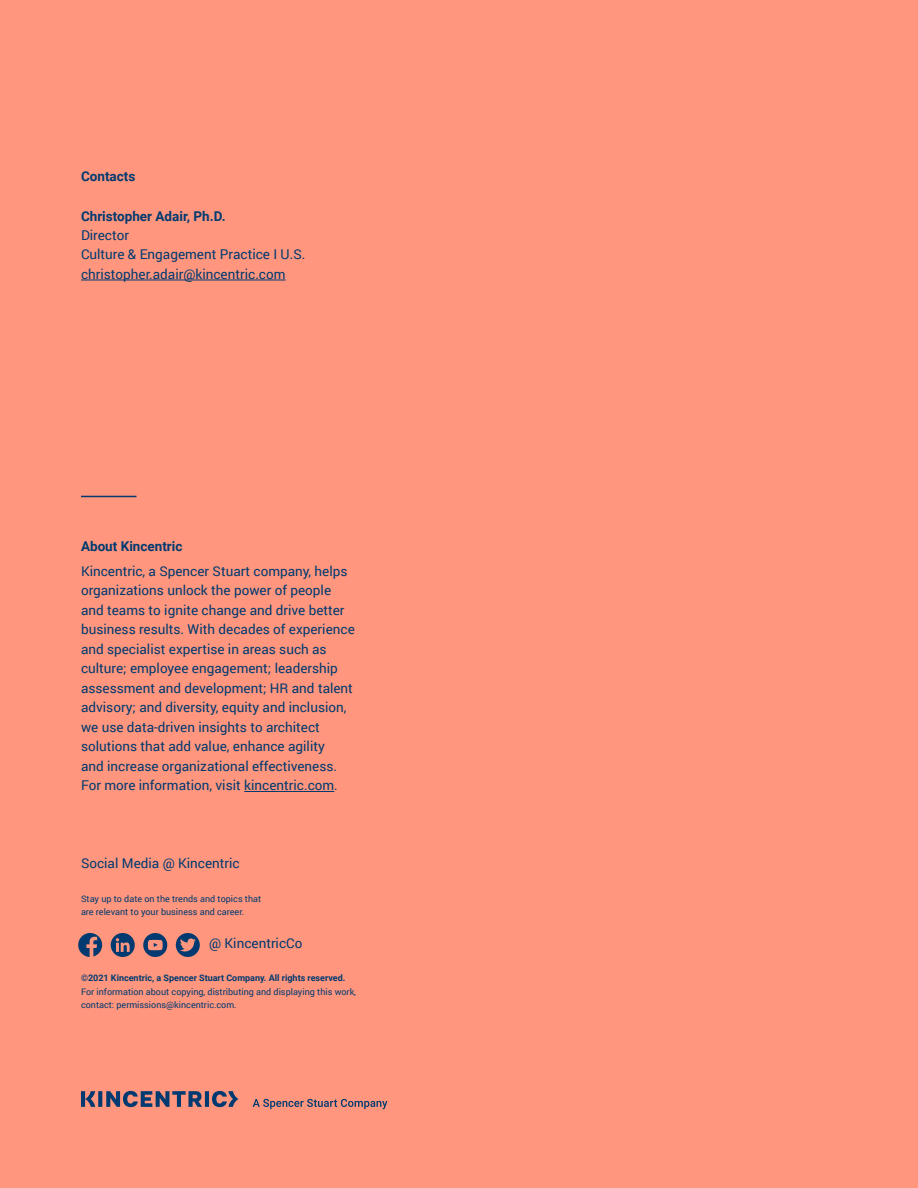
<style>
.page{position:relative;width:918px;height:1188px;background:#ff967d}
.page>*{position:absolute;margin:0;border:0;box-sizing:border-box;transform-origin:0 0}
.t1{font:13.5px/19.5px "Roboto";color:#003a70}
.t2{font:700 13.5px "Roboto";color:#003a70}
.t3{font:9px/13.5px "Roboto";color:#003a70}
.t4{font:700 9px "Roboto";color:#003a70}
</style>
<div class="page">
<hr style="left:244px;top:791px;width:90px;height:1px;background:#003a70">
<hr style="left:81px;top:496px;width:55px;height:1px;background:#003a70">
<svg style="left:81px;top:1091px;width:306px;height:18px"></svg>
<svg style="left:78px;top:933px;width:24px;height:24px"></svg>
<svg style="left:143px;top:933px;width:24px;height:24px"></svg>
<svg style="left:176px;top:933px;width:24px;height:24px"></svg>
<svg style="left:111px;top:933px;width:24px;height:24px"></svg>
<hr style="left:81px;top:280px;width:205px;height:1px;background:#003a70">
<p class="t2" style="left:81px;top:167px;width:56px">Contacts</p>
<p class="t2" style="left:81px;top:206px;width:146px">Christopher Adair, Ph.D.</p>
<p class="t1" style="left:81px;top:225px;width:226px">Director<br>Culture &amp; Engagement Practice I U.S. christopher.adair@kincentric.com</p>
<p class="t2" style="left:81px;top:536px;width:103px">About Kincentric</p>
<p class="t1" style="left:81px;top:561px;width:275px">Kincentric, a Spencer Stuart company, helps organizations unlock the power of people and teams to ignite change and drive better business results. With decades of experience and specialist expertise in areas such as culture; employee engagement; leadership assessment and development; HR and talent advisory; and diversity, equity and inclusion, we use data-driven insights to architect solutions that add value, enhance agility<br>and increase organizational effectiveness.<br>For more information, visit kincentric.com.</p>
<p class="t1" style="left:81px;top:853px;width:160px">Social Media @ Kincentric</p>
<p class="t3" style="left:81px;top:891px;width:182px">Stay up to date on the trends and topics that are relevant to your business and career.</p>
<p class="t1" style="left:209px;top:933px;width:95px">@ KincentricCo</p>
<p class="t4" style="left:81px;top:971px;width:266px">©2021 Kincentric, a Spencer Stuart Company. All rights reserved.</p>
<p class="t3" style="left:81px;top:984px;width:277px">For information about copying, distributing and displaying this work, contact: permissions@kincentric.com.</p>
</div>
